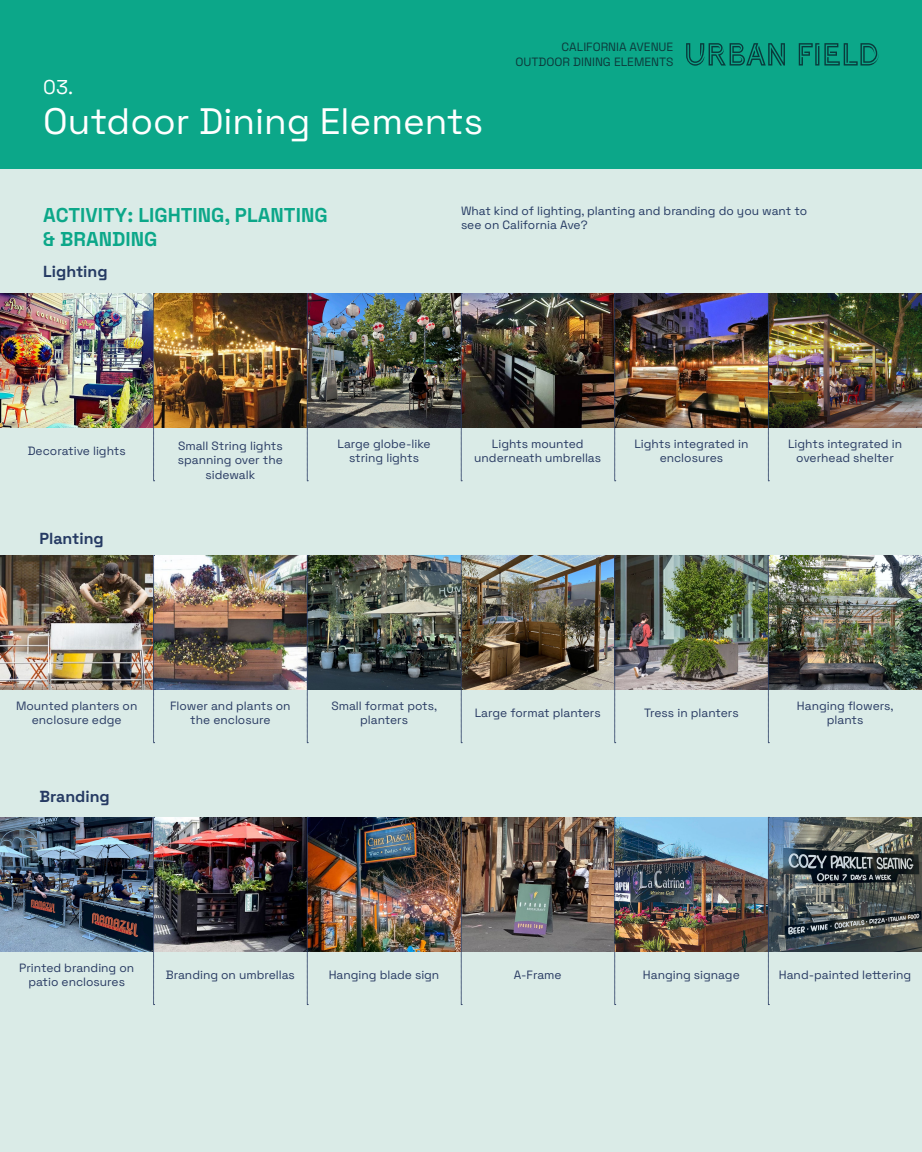
<style>
.page{position:relative;width:922px;height:1152px;background:#fff}
.page>*{position:absolute;margin:0;border:0;box-sizing:border-box;transform-origin:0 0}
.Page_Heading{font:36.8px "Space Grotesk";color:#fff}
.Medium_Heading{font:700 20px/24px "Space Grotesk";color:#0ca789}
.Medium_Heading-2{font:20px "Space Grotesk";color:#fff}
.Small_Heading{font:700 16px "Space Grotesk";color:#253a63}
.t1{font:12px/14.4px "Space Grotesk";color:#293b63;text-align:center}
.t2{font:12px/14.4px "Space Grotesk";color:#253a63}
.t3{font:12px/14.4px "Space Grotesk";color:#0c3b3c;text-align:right}
</style>
<div class="page">
<div style="left:0;top:0;width:922px;height:169px;background:#0ca789"></div>
<div style="left:0;top:169px;width:922px;height:983px;background:#daebe7"></div>
<svg style="left:686px;top:43px;width:99px;height:23px"></svg>
<svg style="left:798px;top:43px;width:80px;height:23px"></svg>
<img style="left:0;top:294px;width:153px;height:134px">
<img style="left:155px;top:294px;width:152px;height:134px">
<img style="left:308px;top:294px;width:153px;height:134px">
<img style="left:462px;top:294px;width:152px;height:134px">
<img style="left:616px;top:294px;width:152px;height:134px">
<img style="left:769px;top:294px;width:152px;height:134px">
<svg style="left:153px;top:293px;width:2px;height:189px"></svg>
<svg style="left:307px;top:293px;width:1px;height:189px"></svg>
<svg style="left:461px;top:293px;width:1px;height:189px"></svg>
<svg style="left:614px;top:293px;width:2px;height:189px"></svg>
<svg style="left:768px;top:293px;width:1px;height:189px"></svg>
<img style="left:0;top:556px;width:153px;height:134px">
<img style="left:155px;top:556px;width:152px;height:134px">
<img style="left:308px;top:556px;width:153px;height:134px">
<img style="left:462px;top:556px;width:152px;height:134px">
<img style="left:616px;top:556px;width:152px;height:134px">
<img style="left:769px;top:556px;width:152px;height:134px">
<svg style="left:153px;top:555px;width:2px;height:188px"></svg>
<svg style="left:307px;top:555px;width:1px;height:188px"></svg>
<svg style="left:461px;top:555px;width:1px;height:188px"></svg>
<svg style="left:614px;top:555px;width:2px;height:188px"></svg>
<svg style="left:768px;top:555px;width:1px;height:188px"></svg>
<img style="left:0;top:817px;width:153px;height:134px">
<img style="left:155px;top:817px;width:152px;height:134px">
<img style="left:308px;top:817px;width:153px;height:134px">
<img style="left:462px;top:817px;width:152px;height:134px">
<img style="left:616px;top:817px;width:152px;height:134px">
<img style="left:769px;top:817px;width:152px;height:134px">
<svg style="left:153px;top:817px;width:2px;height:188px"></svg>
<svg style="left:307px;top:817px;width:1px;height:188px"></svg>
<svg style="left:461px;top:817px;width:1px;height:188px"></svg>
<svg style="left:614px;top:817px;width:2px;height:188px"></svg>
<svg style="left:768px;top:817px;width:1px;height:188px"></svg>
<p class="Medium_Heading-2" style="left:43px;top:72px;width:31px">03.</p>
<p class="Page_Heading" style="left:43px;top:93px;width:441px">Outdoor Dining Elements</p>
<p class="t3" style="left:515px;top:39px;width:159px">CALIFORNIA AVENUE<br>OUTDOOR DINING ELEMENTS</p>
<p class="Medium_Heading" style="left:43px;top:202px;width:286px">ACTIVITY: LIGHTING, PLANTING &amp; BRANDING</p>
<p class="t2" style="left:461px;top:202px;width:347px">What kind of lighting, planting and branding do you want to see on California Ave?</p>
<p class="Small_Heading" style="left:43px;top:259px;width:66px">Lighting</p>
<p class="t1" style="left:28px;top:443px;width:99px">Decorative lights</p>
<p class="t1" style="left:178px;top:438px;width:106px">Small String lights spanning over the sidewalk</p>
<p class="t1" style="left:337px;top:436px;width:95px">Large globe-like string lights</p>
<p class="t1" style="left:474px;top:436px;width:128px">Lights mounted underneath umbrellas</p>
<p class="t1" style="left:634px;top:436px;width:115px">Lights integrated in enclosures</p>
<p class="t1" style="left:788px;top:436px;width:115px">Lights integrated in overhead shelter</p>
<p class="Small_Heading" style="left:39px;top:525px;width:66px">Planting</p>
<p class="t1" style="left:16px;top:697px;width:123px">Mounted planters on enclosure edge</p>
<p class="t1" style="left:170px;top:697px;width:122px">Flower and plants on the enclosure</p>
<p class="t1" style="left:331px;top:697px;width:107px">Small format pots, planters</p>
<p class="t1" style="left:475px;top:705px;width:127px">Large format planters</p>
<p class="t1" style="left:644px;top:705px;width:96px">Tress in planters</p>
<p class="t1" style="left:797px;top:697px;width:98px">Hanging flowers, plants</p>
<p class="Small_Heading" style="left:39px;top:784px;width:72px">Branding</p>
<p class="t1" style="left:19px;top:959px;width:116px">Printed branding on patio enclosures</p>
<p class="t1" style="left:166px;top:967px;width:131px">Branding on umbrellas</p>
<p class="t1" style="left:329px;top:967px;width:112px">Hanging blade sign</p>
<p class="t1" style="left:514px;top:967px;width:49px">A-Frame</p>
<p class="t1" style="left:643px;top:967px;width:98px">Hanging signage</p>
<p class="t1" style="left:779px;top:967px;width:134px">Hand-painted lettering</p>
</div>
